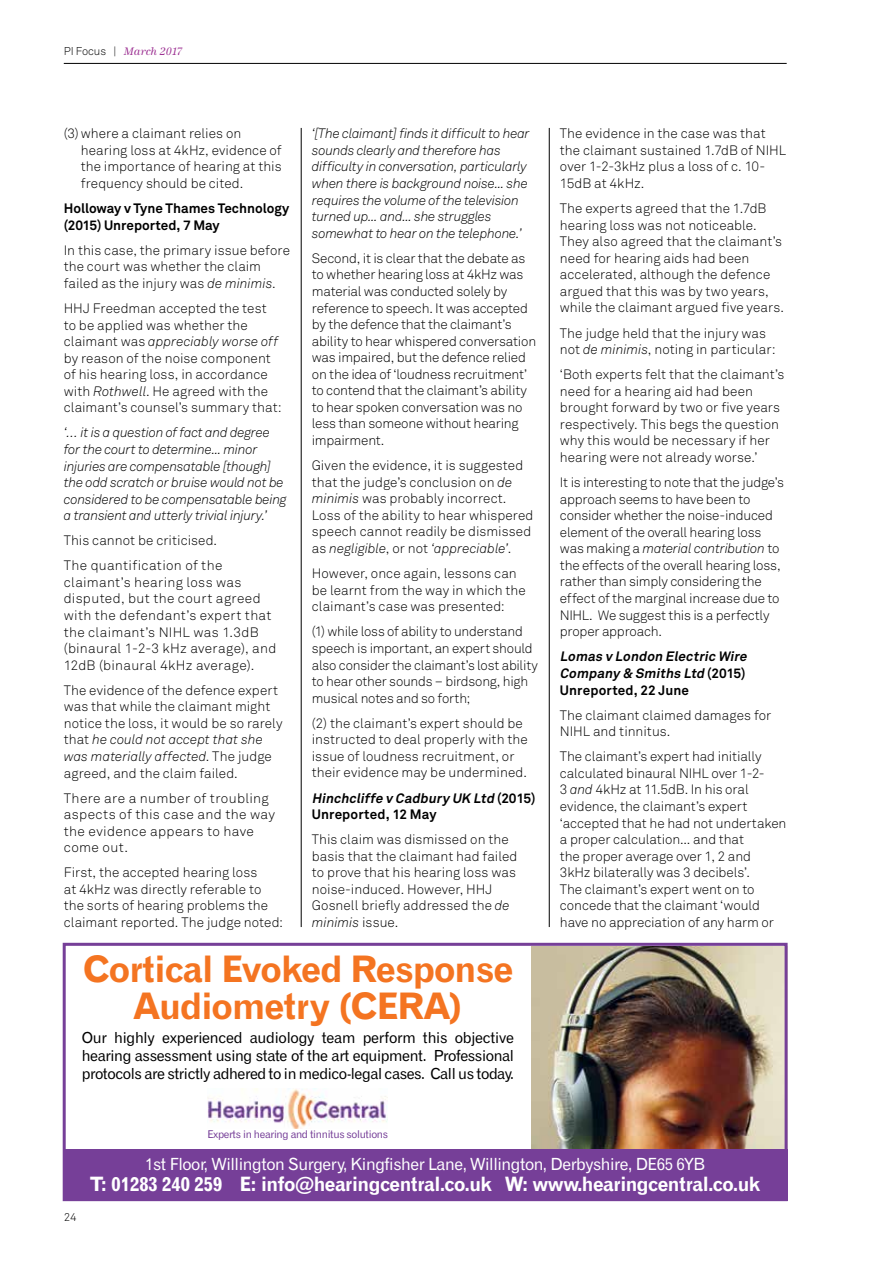
<style>
.page{position:relative;width:893px;height:1263px;background:#fff}
.page>*{position:absolute;margin:0;border:0;box-sizing:border-box;transform-origin:0 0}
.t1{font:36.45px/36.5px "Gothic 720 BT Bold B";letter-spacing:-.025em;color:#f47421;text-align:center}
.t2{font:19.8px "Gothic 720 BT Bold B";letter-spacing:-.025em;color:#fff}
.t3{font:16.65px "Gothic 720 BT Roman B";letter-spacing:-.025em;color:#fff}
.t4{font:15.15px/18.3px "Gothic 720 BT Roman B";letter-spacing:-.03em;color:#000;text-align:justify}
.t5{font:300 13.5px/16.5px "Akkurat";color:#000}
.t6{font:italic 300 13.5px/16.5px "Akkurat";letter-spacing:-.02em;color:#000}
.t7{font:300 13.5px/16.5px "Akkurat";letter-spacing:.025em;color:#000}
.t8{font:italic 700 13.5px/16.5px "Akkurat";color:#000}
.t9{font:700 13.5px/16.5px "Akkurat";color:#000}
.t10{font:300 13.5px/24.9px "Akkurat";letter-spacing:.02em;color:#000}
.t11{font:12.15px "Courier";color:#000}
.t12{font:italic 11.25px "URW Antiqua";color:#9d3293}
.t13{font:300 11.25px "Akkurat";color:#000}
.t14{font:10.65px "Gothic 720 BT Roman B";letter-spacing:-.03em;color:#763f98}
.s1{font-family:"Akkurat";font-weight:300;font-style:normal;color:#000}
.s2{font-style:italic}
.s3{font-style:normal}
</style>
<div class="page">
<hr style="left:64px;top:63px;width:723px;height:1px;background:#000">
<img style="left:62px;top:942px;width:726px;height:260px">
<hr style="left:301px;top:128px;width:1px;height:799px;background:#000">
<hr style="left:549px;top:128px;width:1px;height:799px;background:#000">
<p class="t12" style="left:64px;top:46px;width:120px"><span class="s1">PI Focus |</span> March 2017</p>
<p class="t5" style="left:81px;top:126px;width:202px;text-indent:-17px">(3) where a claimant relies on hearing loss at 4kHz, evidence of the importance of hearing at this frequency should be cited.</p>
<p class="t9" style="left:64px;top:200px;width:227px">Holloway v Tyne Thames Technology (2015) Unreported, 7 May</p>
<p class="t5" style="left:64px;top:242px;width:228px">In this case, the primary issue before the court was whether the claim failed as the injury was <span class="s2">de minimis</span>.</p>
<p class="t5" style="left:64px;top:300px;width:219px">HHJ Freedman accepted the test to be applied was whether the claimant was <span class="s2">appreciably worse off </span>by reason of the noise component of his hearing loss, in accordance with <span class="s2">Rothwell</span>. He agreed with the claimant’s counsel’s summary that:</p>
<p class="t6" style="left:64px;top:425px;width:224px">‘… it is a question of fact and degree for the court to determine... minor injuries are compensatable [though] the odd scratch or bruise would not be considered to be compensatable being a transient and utterly trivial injury.’</p>
<p class="t10" style="left:64px;top:528px;width:160px">This cannot be criticised.<br>The quantification of the</p>
<p class="t7" style="left:64px;top:574px;width:214px">claimant’s hearing loss was disputed, but the court agreed with the defendant’s expert that the claimant’s NIHL was 1.3dB (binaural 1-2-3 kHz average), and<br>12dB (binaural 4kHz average).</p>
<p class="t5" style="left:64px;top:682px;width:220px">The evidence of the defence expert was that while the claimant might notice the loss, it would be so rarely that <span class="s2">he could not accept that she was materially affected</span>. The judge agreed, and the claim failed.</p>
<p class="t7" style="left:64px;top:790px;width:213px">There are a number of troubling aspects of this case and the way the evidence appears to have come out.</p>
<p class="t5" style="left:64px;top:865px;width:221px">First, the accepted hearing loss<br>at 4kHz was directly referable to the sorts of hearing problems the claimant reported. The judge noted:</p>
<p class="t6" style="left:312px;top:126px;width:219px">‘[The claimant] finds it difficult to hear sounds clearly and therefore has difficulty in conversation, particularly when there is background noise... she requires the volume of the television turned up... and... she struggles somewhat to hear on the telephone.’</p>
<p class="t5" style="left:312px;top:250px;width:226px">Second, it is clear that the debate as to whether hearing loss at 4kHz was material was conducted solely by reference to speech. It was accepted by the defence that the claimant’s ability to hear whispered conversation was impaired, but the defence relied on the idea of ‘loudness recruitment’ to contend that the claimant’s ability to hear spoken conversation was no less than someone without hearing impairment.</p>
<p class="t5" style="left:312px;top:457px;width:223px">Given the evidence, it is suggested that the judge’s conclusion on <span class="s2">de minimis</span> was probably incorrect.<br>Loss of the ability to hear whispered speech cannot readily be dismissed as <span class="s2">negligible</span>, or not <span class="s2">‘appreciable’</span>.</p>
<p class="t5" style="left:312px;top:565px;width:215px">However, once again, lessons can be learnt from the way in which the claimant’s case was presented:</p>
<p class="t5" style="left:312px;top:624px;width:228px">(1) while loss of ability to understand speech is important, an expert should also consider the claimant’s lost ability to hear other sounds – birdsong, high musical notes and so forth;</p>
<p class="t5" style="left:312px;top:715px;width:217px">(2) the claimant’s expert should be instructed to deal properly with the issue of loudness recruitment, or their evidence may be undermined.</p>
<p class="t8" style="left:312px;top:790px;width:225px">Hinchcliffe v Cadbury UK Ltd <span class="s3">( 2 0 1 5)<br>Unreported, 12 May</span></p>
<p class="t5" style="left:312px;top:831px;width:207px">This claim was dismissed on the basis that the claimant had failed to prove that his hearing loss was noise-induced. However, HHJ<br>Gosnell briefly addressed the <span class="s2">de minimis</span> issue.</p>
<p class="t11" style="left:67px;top:901px;width:298px">Cera Ad:134 x 170 13/2/17 16:43 Page 1</p>
<h1 class="t1" style="left:83px;top:950px;width:432px">Cortical Evoked Response<br>Audiometry (CERA)</h1>
<p class="t4" style="left:82px;top:1028px;width:434px">Our highly experienced audiology team perform this objective hearing assessment using state of the art equipment. Professional protocols are strictly adhered to in medico-legal cases. Call us today.</p>
<p class="t14" style="left:207px;top:1128px;width:182px">Experts in hearing and tinnitus solutions</p>
<p class="t5" style="left:560px;top:126px;width:228px">The evidence in the case was that the claimant sustained 1.7dB of NIHL over 1-2-3kHz plus a loss of c. 10-<br>15dB at 4kHz.</p>
<p class="t5" style="left:560px;top:200px;width:226px">The experts agreed that the 1.7dB hearing loss was not noticeable.<br>They also agreed that the claimant’s need for hearing aids had been accelerated, although the defence argued that this was by two years, while the claimant argued five years.</p>
<p class="t5" style="left:560px;top:325px;width:217px">The judge held that the injury was not <span class="s2">de minimis</span>, noting in particular:</p>
<p class="t5" style="left:560px;top:366px;width:226px">‘Both experts felt that the claimant’s need for a hearing aid had been brought forward by two or five years respectively. This begs the question why this would be necessary if her hearing were not already worse.’</p>
<p class="t5" style="left:560px;top:474px;width:226px">It is interesting to note that the judge’s approach seems to have been to consider whether the noise-induced element of the overall hearing loss was making a <span class="s2">material contribution</span> to the effects of the overall hearing loss, rather than simply considering the effect of the marginal increase due to NIHL. We suggest this is a perfectly proper approach.</p>
<p class="t8" style="left:560px;top:648px;width:191px">Lomas v London Electric Wire<br>Company &amp; Smiths Ltd <span class="s3">( 2 0 1 5 )<br>Unreported, 22 June</span></p>
<p class="t5" style="left:560px;top:707px;width:213px">The claimant claimed damages for<br>NIHL and tinnitus.</p>
<p class="t5" style="left:560px;top:749px;width:228px">The claimant’s expert had initially calculated binaural NIHL over 1-2-<br>3 <span class="s2">and</span> 4kHz at 11.5dB. In his oral evidence, the claimant’s expert ‘accepted that he had not undertaken a proper calculation... and that<br>the proper average over 1, 2 and<br>3kHz bilaterally was 3 decibels’.<br>The claimant’s expert went on to concede that the claimant ‘would have no appreciation of any harm or</p>
<p class="t13" style="left:64px;top:1210px;width:14px">24</p>
<p class="t3" style="left:145px;top:1154px;width:561px">1st Floor, Willington Surgery, Kingfisher Lane, Willington, Derbyshire, DE65 6YB</p>
<h2 class="t2" style="left:90px;top:1172px;width:672px">T: 01283 240 259 E: info@hearingcentral.co.uk W: www.hearingcentral.co.uk</h2>
</div>
